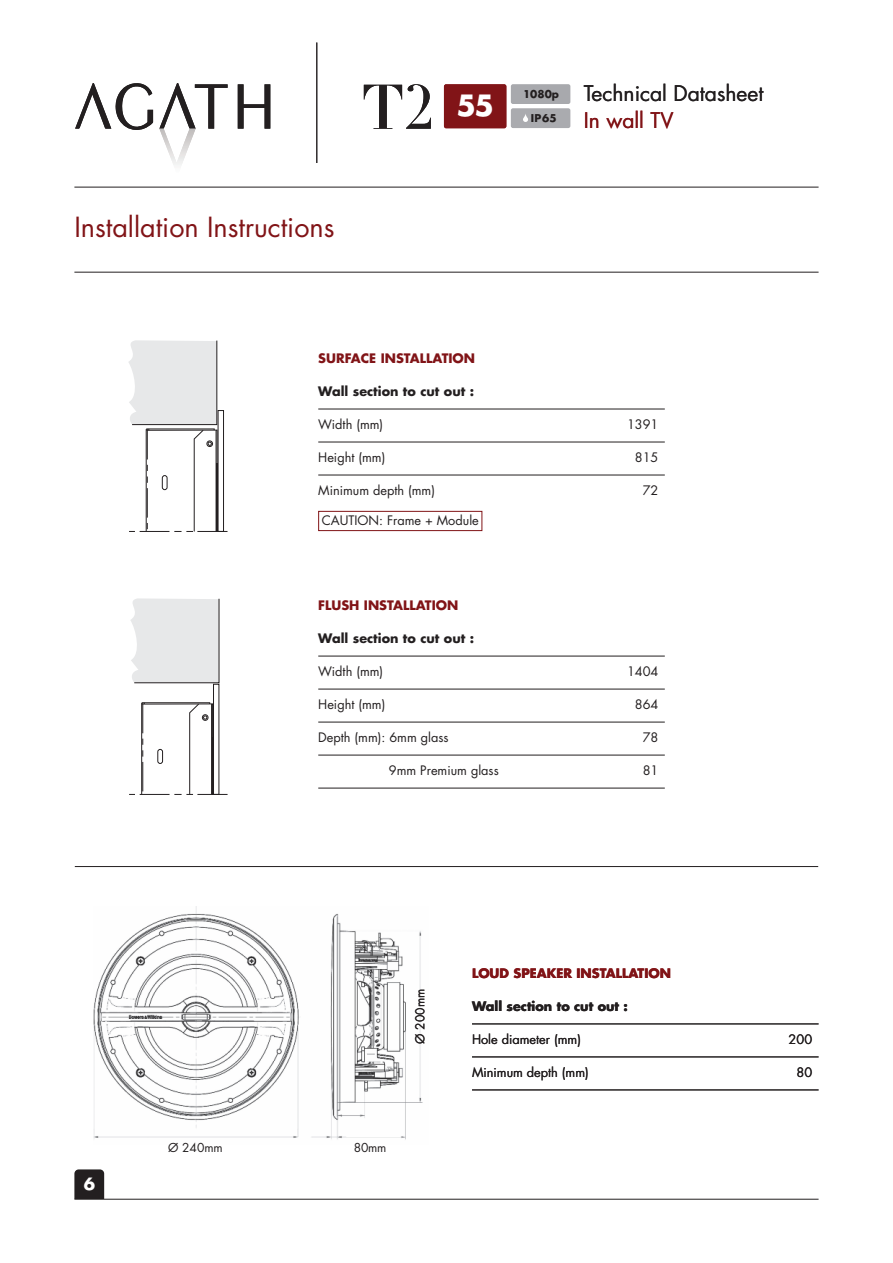
<style>
.page{position:relative;width:893px;height:1263px;background:#fff}
.page>*{position:absolute;margin:0;border:0;box-sizing:border-box;transform-origin:0 0}
.t1{font:61.8px "Didot LT Std Headline";color:#231f20}
.t2{font:700 28.5px "Futura";color:#fff}
.t3{font:27px "Futura";color:#811417}
.t4{font:21px "Futura";color:#231f20}
.t5{font:21px "Futura";color:#811417}
.t6{font:700 16.5px "Futura";color:#fff}
.t7{font:12.75px "Futura";color:#231f20}
.t8{font:700 12.75px "Futura";color:#231f20}
.t9{font:700 12.75px "Futura";color:#811417}
.t10{font:12px "Futura";color:#231f20}
.t11{font:700 10.5px "Futura";color:#231f20}
</style>
<div class="page">
<div style="left:218px;top:410px;width:6px;height:122px;border:1px solid #231f20"></div>
<hr style="left:197px;top:531px;width:30px;height:1px;background:#231f20">
<svg style="left:128px;top:340px;width:90px;height:192px"></svg>
<div style="left:213px;top:684px;width:6px;height:111px;border:1px solid #231f20"></div>
<hr style="left:197px;top:794px;width:31px;height:1px;background:#231f20">
<hr style="left:140px;top:794px;width:30px;height:1px;background:#231f20">
<svg style="left:141px;top:702px;width:72px;height:93px"></svg>
<div style="left:202px;top:714px;width:6px;height:7px;border:1px solid #231f20;border-radius:50%"></div>
<div style="left:158px;top:749px;width:5px;height:15px;border:1px solid #231f20;border-radius:2px"></div>
<svg style="left:130px;top:598px;width:90px;height:85px;background:#e4e5e6"></svg>
<hr style="left:318px;top:409px;width:347px;height:1px;background:#231f20">
<hr style="left:318px;top:442px;width:347px;height:1px;background:#231f20">
<hr style="left:318px;top:475px;width:347px;height:1px;background:#231f20">
<hr style="left:318px;top:656px;width:347px;height:1px;background:#231f20">
<hr style="left:318px;top:689px;width:347px;height:1px;background:#231f20">
<hr style="left:318px;top:722px;width:347px;height:1px;background:#231f20">
<hr style="left:318px;top:755px;width:347px;height:1px;background:#231f20">
<hr style="left:318px;top:788px;width:347px;height:1px;background:#231f20">
<hr style="left:75px;top:866px;width:743px;height:1px;background:#231f20">
<hr style="left:74px;top:187px;width:745px;height:1px;background:#231f20">
<hr style="left:74px;top:272px;width:745px;height:1px;background:#231f20">
<div style="left:74px;top:1169px;width:30px;height:36px;background:#231f20;border-radius:4px"></div>
<div style="left:72px;top:1199px;width:34px;height:14px;background:#fff"></div>
<hr style="left:74px;top:1199px;width:745px;height:1px;background:#231f20">
<div style="left:511px;top:108px;width:59px;height:20px;background:#aaabaf;border-radius:2px"></div>
<div style="left:511px;top:84px;width:59px;height:20px;background:#a8a9ad;border-radius:2px"></div>
<svg style="left:523px;top:114px;width:5px;height:8px"></svg>
<div style="left:318px;top:511px;width:164px;height:20px;border:1px solid #811417"></div>
<img style="left:93px;top:907px;width:330px;height:233px">
<hr style="left:472px;top:1024px;width:347px;height:1px;background:#231f20">
<hr style="left:472px;top:1057px;width:347px;height:1px;background:#231f20">
<hr style="left:472px;top:1090px;width:347px;height:1px;background:#231f20">
<hr style="left:316px;top:43px;width:1px;height:120px;background:#231f20">
<svg style="left:238px;top:84px;width:32px;height:45px"></svg>
<svg style="left:75px;top:83px;width:78px;height:47px"></svg>
<svg style="left:159px;top:83px;width:69px;height:82px"></svg>
<div style="left:444px;top:84px;width:62px;height:44px;background:#811417;border-radius:2px"></div>
<h1 class="t1" style="left:362px;top:83px;width:75px">T2</h1>
<h3 class="t4" style="left:584px;top:84px;width:181px">Technical Datasheet</h3>
<p class="t11" style="left:523px;top:89px;width:37px">1080p</p>
<p class="t11" style="left:531px;top:113px;width:27px">IP65</p>
<h2 class="t2" style="left:456px;top:92px;width:39px">55</h2>
<h3 class="t5" style="left:584px;top:110px;width:91px">In wall TV</h3>
<h3 class="t3" style="left:74px;top:215px;width:262px">Installation Instructions</h3>
<p class="t9" style="left:318px;top:352px;width:158px">SURFACE INSTALLATION</p>
<p class="t8" style="left:318px;top:385px;width:157px">Wall section to cut out :</p>
<p class="t7" style="left:318px;top:419px;width:66px">Width (mm)</p>
<p class="t7" style="left:627px;top:419px;width:33px">1391</p>
<p class="t7" style="left:318px;top:452px;width:69px">Height (mm)</p>
<p class="t7" style="left:635px;top:452px;width:25px">815</p>
<p class="t7" style="left:318px;top:485px;width:118px">Minimum depth (mm)</p>
<p class="t7" style="left:643px;top:485px;width:17px">72</p>
<p class="t7" style="left:322px;top:515px;width:159px">CAUTION: Frame + Module</p>
<p class="t9" style="left:318px;top:600px;width:142px">FLUSH INSTALLATION</p>
<p class="t8" style="left:318px;top:633px;width:157px">Wall section to cut out :</p>
<p class="t7" style="left:318px;top:666px;width:66px">Width (mm)</p>
<p class="t7" style="left:627px;top:666px;width:33px">1404</p>
<p class="t7" style="left:318px;top:699px;width:69px">Height (mm)</p>
<p class="t7" style="left:635px;top:699px;width:25px">864</p>
<p class="t7" style="left:318px;top:732px;width:132px">Depth (mm): 6mm glass</p>
<p class="t7" style="left:643px;top:732px;width:17px">78</p>
<p class="t7" style="left:389px;top:765px;width:111px">9mm Premium glass</p>
<p class="t7" style="left:643px;top:765px;width:17px">81</p>
<p class="t6" style="left:84px;top:1177px;width:13px">6</p>
<p class="t10" style="left:415px;top:1043px;width:56px;rotate:-90deg">Ø 200mm</p>
<p class="t10" style="left:168px;top:1142px;width:56px">Ø 240mm</p>
<p class="t10" style="left:354px;top:1142px;width:34px">80mm</p>
<p class="t9" style="left:472px;top:967px;width:200px">LOUD SPEAKER INSTALLATION</p>
<p class="t8" style="left:472px;top:1000px;width:157px">Wall section to cut out :</p>
<p class="t7" style="left:472px;top:1033px;width:110px">Hole diameter (mm)</p>
<p class="t7" style="left:789px;top:1033px;width:25px">200</p>
<p class="t7" style="left:472px;top:1066px;width:118px">Minimum depth (mm)</p>
<p class="t7" style="left:796px;top:1066px;width:17px">80</p>
</div>
